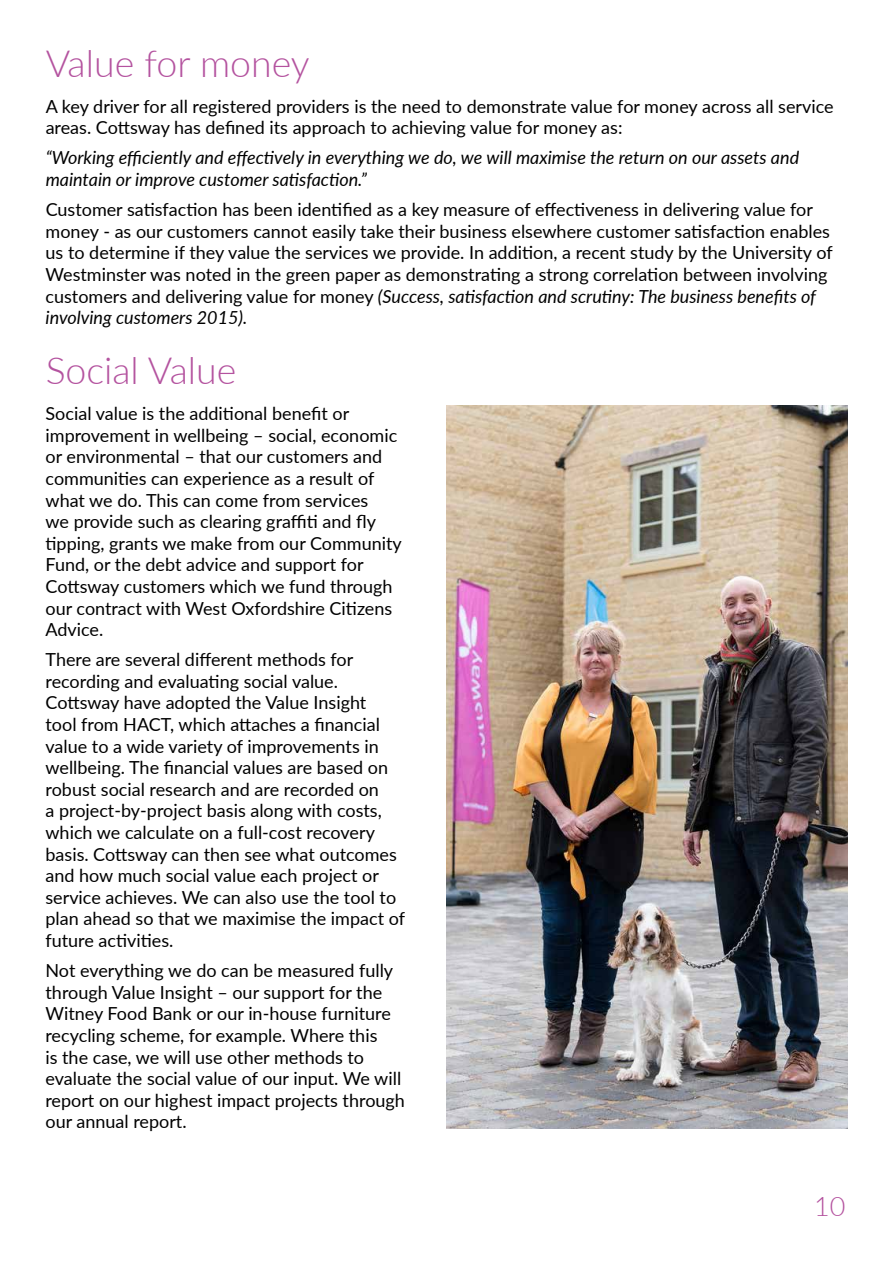
<style>
.page{position:relative;width:893px;height:1263px;background:#fff}
.page>*{position:absolute;margin:0;border:0;box-sizing:border-box;transform-origin:0 0}
.t1{font:300 37.5px "Lato";color:#b4539f}
.t2{font:300 27px "Lato";color:#b4539f}
.t3{font:18px/21.6px "Lato";color:#000}
.t4{font:italic 18px/21.6px "Lato";color:#000}
.s1{font-style:italic}
</style>
<div class="page">
<img style="left:446px;top:406px;width:401px;height:722px">
<h1 class="t1" style="left:46px;top:37px;width:265px">Value for money</h1>
<p class="t3" style="left:46px;top:95px;width:789px">A key driver for all registered providers is the need to demonstrate value for money across all service areas. Cottsway has defined its approach to achieving value for money as:</p>
<p class="t4" style="left:46px;top:146px;width:755px">“Working efficiently and effectively in everything we do, we will maximise the return on our assets and maintain or improve customer satisfaction.”</p>
<p class="t3" style="left:46px;top:198px;width:789px">Customer satisfaction has been identified as a key measure of effectiveness in delivering value for money - as our customers cannot easily take their business elsewhere customer satisfaction enables us to determine if they value the services we provide. In addition, a recent study by the University of Westminster was noted in the green paper as demonstrating a strong correlation between involving customers and delivering value for money <span class="s1">(Success, satisfaction and scrutiny: The business benefits of involving customers 2015).</span></p>
<h1 class="t1" style="left:46px;top:345px;width:192px">Social Value</h1>
<p class="t3" style="left:46px;top:402px;width:358px">Social value is the additional benefit or improvement in wellbeing – social, economic or environmental – that our customers and communities can experience as a result of what we do. This can come from services<br>we provide such as clearing graffiti and fly tipping, grants we make from our Community Fund, or the debt advice and support for Cottsway customers which we fund through our contract with West Oxfordshire Citizens Advice.</p>
<p class="t3" style="left:46px;top:648px;width:361px">There are several different methods for recording and evaluating social value.<br>Cottsway have adopted the Value Insight<br>tool from HACT, which attaches a financial value to a wide variety of improvements in wellbeing. The financial values are based on robust social research and are recorded on<br>a project-by-project basis along with costs, which we calculate on a full-cost recovery basis. Cottsway can then see what outcomes and how much social value each project or service achieves. We can also use the tool to plan ahead so that we maximise the impact of future activities.</p>
<p class="t3" style="left:45px;top:959px;width:361px">Not everything we do can be measured fully through Value Insight – our support for the Witney Food Bank or our in-house furniture recycling scheme, for example. Where this<br>is the case, we will use other methods to evaluate the social value of our input. We will report on our highest impact projects through our annual report.</p>
<h2 class="t2" style="left:814px;top:1188px;width:33px">10</h2>
</div>
